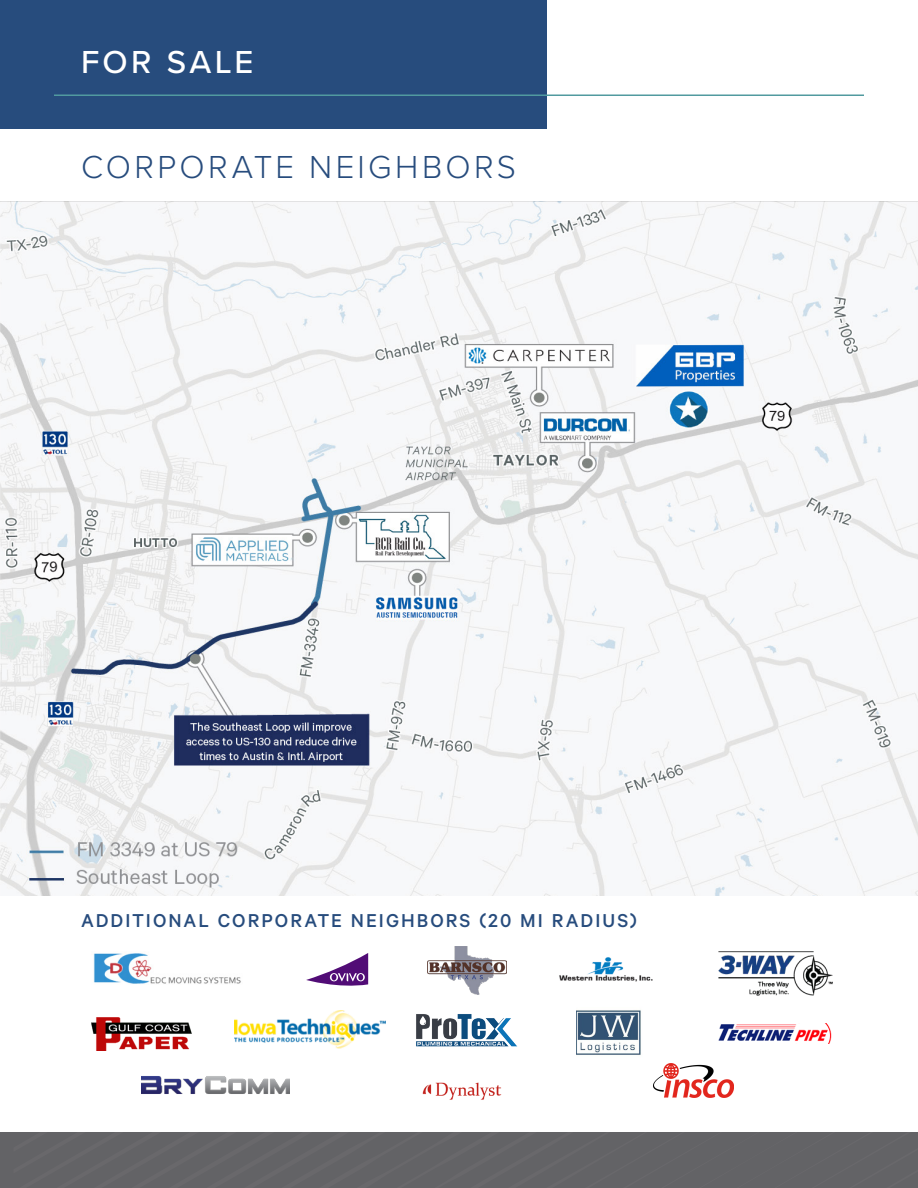
<style>
.page{position:relative;width:918px;height:1188px;background:#fff}
.page>*{position:absolute;margin:0;border:0;box-sizing:border-box;transform-origin:0 0}
.H1_white{font:300 33px "Proxima Nova";letter-spacing:.1em;color:#274c7d}
.H1_white-2{font:500 33px "Proxima Nova";letter-spacing:.1em;color:#fff}
.H1_white-3{font:500 21px "Calibre";letter-spacing:.095em;color:#274c7d}
</style>
<div class="page">
<div style="left:0;top:0;width:547px;height:128px;background:#274c7d"></div>
<hr style="left:54px;top:94px;width:810px;height:2px;background:#519a9f">
<img style="left:0;top:201px;width:918px;height:695px">
<div style="left:14px;top:1133px;width:904px;height:55px;background:#636366"></div>
<img style="left:93px;top:953px;width:148px;height:31px">
<svg style="left:306px;top:953px;width:62px;height:33px"></svg>
<img style="left:427px;top:947px;width:79px;height:47px">
<img style="left:559px;top:957px;width:94px;height:25px">
<img style="left:718px;top:951px;width:115px;height:44px">
<img style="left:92px;top:1017px;width:99px;height:33px">
<img style="left:235px;top:1011px;width:150px;height:38px">
<img style="left:416px;top:1014px;width:102px;height:33px">
<img style="left:576px;top:1010px;width:65px;height:45px">
<img style="left:718px;top:1023px;width:114px;height:21px">
<img style="left:141px;top:1076px;width:148px;height:18px">
<img style="left:422px;top:1082px;width:80px;height:18px">
<img style="left:653px;top:1064px;width:81px;height:33px">
<p class="H1_white-2" style="left:81px;top:38px;width:174px">FOR SALE</p>
<p class="H1_white" style="left:81px;top:142px;width:436px">CORPORATE NEIGHBORS</p>
<p class="H1_white-3" style="left:81px;top:909px;width:557px">ADDITIONAL CORPORATE NEIGHBORS (20 MI RADIUS)</p>
</div>
